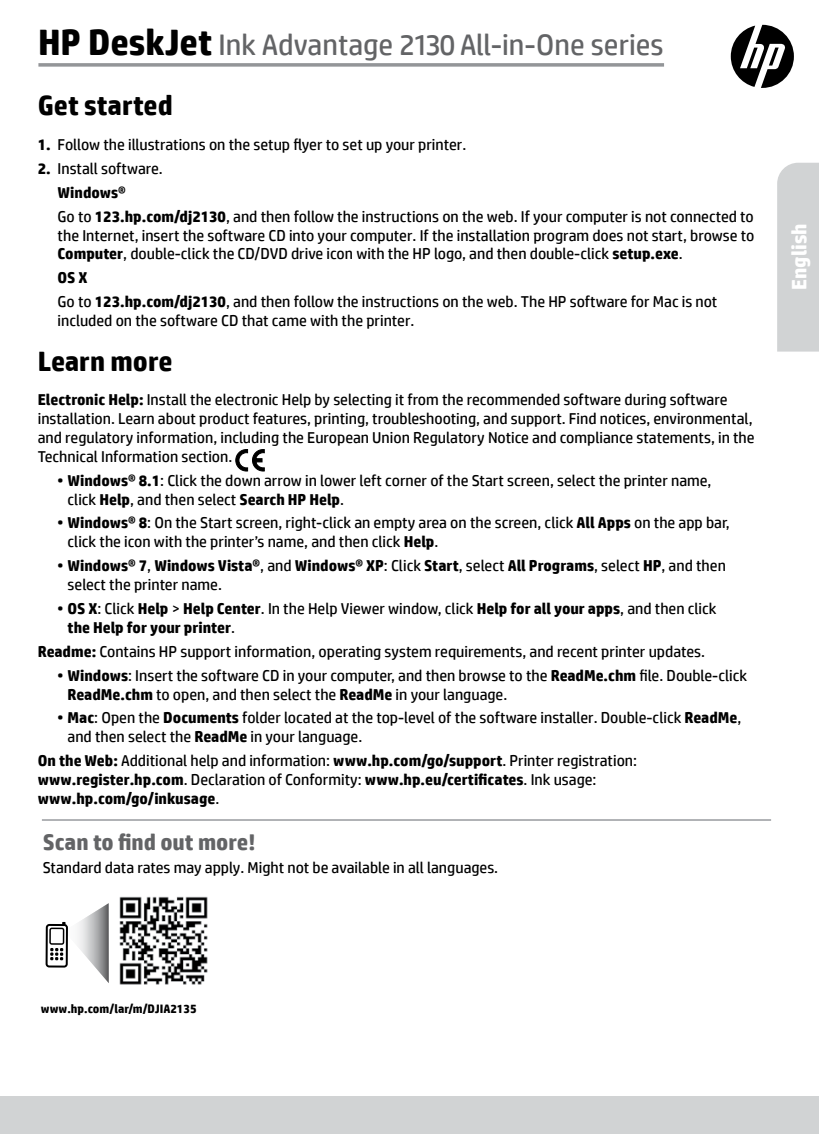
<style>
.page{position:relative;width:819px;height:1134px;background:#fff}
.page>*{position:absolute;margin:0;border:0;box-sizing:border-box;transform-origin:0 0}
.t1{font:29.75px "HP Simplified";color:#636466}
.t2{font:700 28px "HP Simplified";color:#000}
.t3{font:700 22.75px "HP Simplified";color:#636466}
.t4{font:700 21px "HP Simplified";color:#fff}
.t5{font:15.75px/18.9px "HP Simplified";color:#000}
.t6{font:700 15.75px/18.9px "HP Simplified";color:#000}
.t7{font:700 12.25px "HP Simplified";color:#000}
.s1{font-weight:700;font-size:36.75px;color:#000}
.s2{font-weight:700}
.s3{font-weight:400}
</style>
<div class="page">
<div style="left:777px;top:163px;width:42px;height:189px;background:#d1d3d4"></div>
<div style="left:0;top:1096px;width:819px;height:38px;background:#d1d3d4"></div>
<svg style="left:731px;top:25px;width:63px;height:63px"></svg>
<hr style="left:42px;top:819px;width:729px;height:2px;background:#a7a9ac">
<svg style="left:236px;top:449px;width:28px;height:22px"></svg>
<svg style="left:38px;top:63px;width:626px;height:4px;background:#a0a2a4"></svg>
<svg style="left:46px;top:903px;width:63px;height:80px"></svg>
<img style="left:119px;top:896px;width:89px;height:89px">
<h1 class="t1" style="left:38px;top:25px;width:627px"><span class="s1">HP DeskJet</span> Ink Advantage 2130 All-in-One series</h1>
<h2 class="t2" style="left:38px;top:87px;width:136px">Get started</h2>
<p class="t5" style="left:38px;top:135px;width:430px"><span class="s2">1.</span> Follow the illustrations on the setup flyer to set up your printer.</p>
<p class="t5" style="left:58px;top:156px;width:698px;line-height:23.8px;text-indent:-20px"><span class="s2">2.</span> Install software.<br><span class="s2">Windows®<br></span>Go to <span class="s2">123.hp.com/dj2130</span>, and then follow the instructions on the web. If your computer is not connected to</p>
<p class="t5" style="left:58px;top:225px;width:698px">the Internet, insert the software CD into your computer. If the installation program does not start, browse to<br><span class="s2">Computer</span>, double-click the CD/DVD drive icon with the HP logo, and then double-click <span class="s2">setup.exe</span>.</p>
<p class="t5" style="left:58px;top:266px;width:661px;line-height:23.8px"><span class="s2">OS X<br></span>Go to <span class="s2">123.hp.com/dj2130</span>, and then follow the instructions on the web. The HP software for Mac is not</p>
<p class="t5" style="left:58px;top:311px;width:358px">included on the software CD that came with the printer.</p>
<h2 class="t2" style="left:38px;top:342px;width:136px">Learn more</h2>
<p class="t5" style="left:38px;top:390px;width:718px"><span class="s2">Electronic Help:</span> Install the electronic Help by selecting it from the recommended software during software installation. Learn about product features, printing, troubleshooting, and support. Find notices, environmental, and regulatory information, including the European Union Regulatory Notice and compliance statements, in the Technical Information section.</p>
<p class="t5" style="left:68px;top:471px;width:645px;text-indent:-10px">• <span class="s2">Windows® 8.1</span>: Click the down arrow in lower left corner of the Start screen, select the printer name, click <span class="s2">Help</span>, and then select <span class="s2">Search HP Help</span>.</p>
<p class="t5" style="left:68px;top:513px;width:664px;text-indent:-10px">• <span class="s2">Windows® 8</span>: On the Start screen, right-click an empty area on the screen, click <span class="s2">All Apps</span> on the app bar, click the icon with the printer’s name, and then click <span class="s2">Help</span>.</p>
<p class="t5" style="left:68px;top:556px;width:660px;text-indent:-10px">• <span class="s2">Windows® 7</span>, <span class="s2">Windows Vista®</span>, and <span class="s2">Windows® XP</span>: Click <span class="s2">Start</span>, select <span class="s2">All Programs</span>, select <span class="s2">HP</span>, and then select the printer name.</p>
<p class="t6" style="left:68px;top:599px;width:651px;text-indent:-10px"><span class="s3">•</span> OS X<span class="s3">: Click</span> Help <span class="s3">&gt;</span> Help Center<span class="s3">. In the Help Viewer window, click</span> Help for all your apps<span class="s3">, and then click </span>the Help for your printer<span class="s3">.</span></p>
<p class="t5" style="left:38px;top:642px;width:669px"><span class="s2">Readme:</span> Contains HP support information, operating system requirements, and recent printer updates.</p>
<p class="t5" style="left:68px;top:666px;width:681px;text-indent:-10px">• <span class="s2">Windows</span>: Insert the software CD in your computer, and then browse to the <span class="s2">ReadMe.chm</span> file. Double-click<br><span class="s2">ReadMe.chm</span> to open, and then select the <span class="s2">ReadMe</span> in your language.</p>
<p class="t5" style="left:68px;top:708px;width:675px;text-indent:-10px">• <span class="s2">Mac</span>: Open the <span class="s2">Documents</span> folder located at the top-level of the software installer. Double-click <span class="s2">ReadMe</span>, and then select the <span class="s2">ReadMe</span> in your language.</p>
<p class="t6" style="left:38px;top:751px;width:601px">On the Web: <span class="s3">Additional help and information:</span> www.hp.com/go/support<span class="s3">. Printer registration: </span>www.register.hp.com<span class="s3">. Declaration of Conformity:</span> www.hp.eu/certificates<span class="s3">. Ink usage: </span>www.hp.com/go/inkusage<span class="s3">.</span></p>
<h3 class="t3" style="left:43px;top:827px;width:214px">Scan to find out more!</h3>
<p class="t5" style="left:43px;top:858px;width:457px">Standard data rates may apply. Might not be available in all languages.</p>
<h3 class="t4" style="left:786px;top:290px;width:68px;rotate:-90deg">English</h3>
<p class="t7" style="left:41px;top:1001px;width:157px">www.hp.com/lar/m/DJIA2135</p>
</div>
